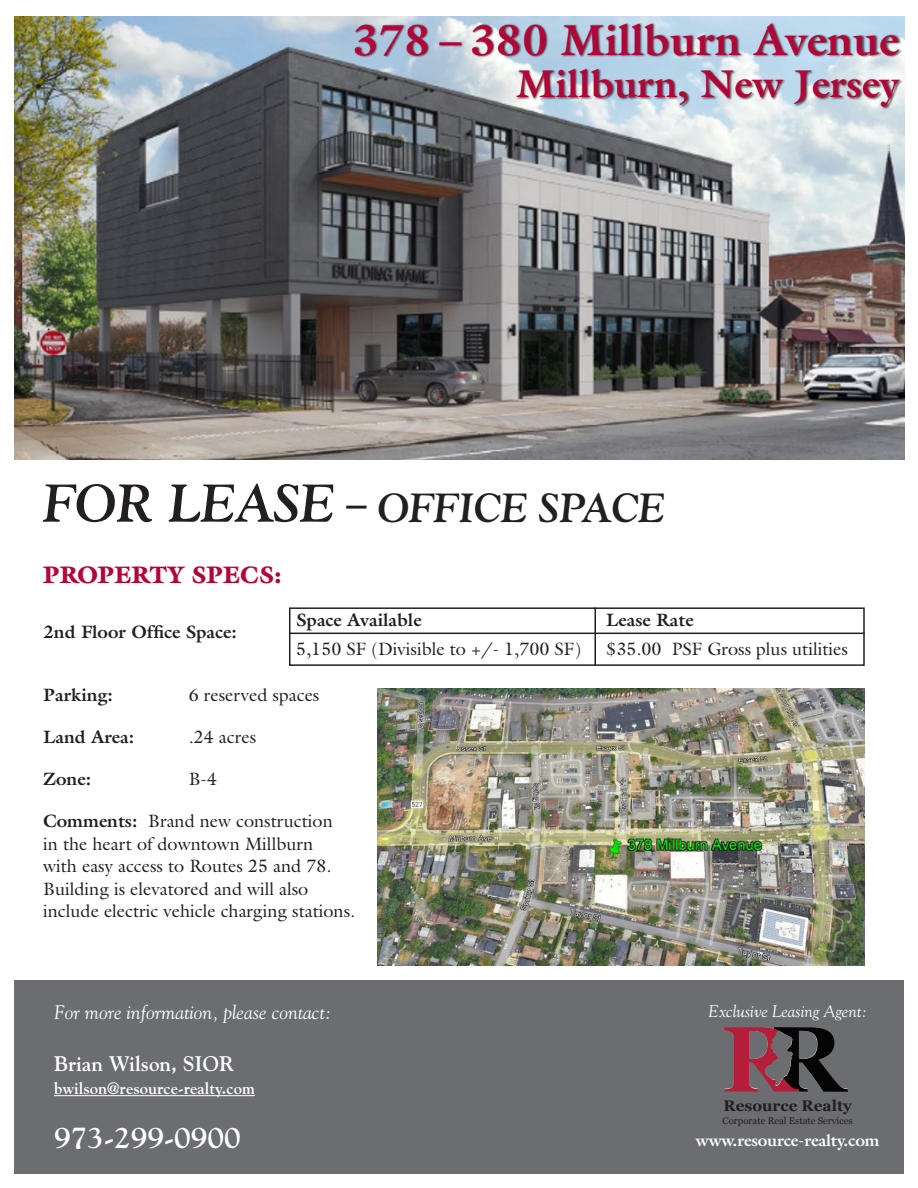
<style>
.page{position:relative;width:918px;height:1188px;background:#fff}
.page>*{position:absolute;margin:0;border:0;box-sizing:border-box;transform-origin:0 0}
.t1{font:700 43.5px "Galliard";color:#b30437}
.t2{font:italic 700 40.5px "Goudy";color:#231f20}
.t3{font:700 39px "Galliard";color:#b30437}
.t4{font:700 30px "Goudy";color:#fff}
.t5{font:900 24px "Galliard";color:#b30437}
.t6{font:700 21px "Goudy";color:#fff}
.t7{font:italic 19.5px "Goudy";color:#fff}
.t8{font:18px/22.5px "Galliard";color:#231f20}
.t9{font:700 18px "Galliard";color:#231f20}
.t10{font:700 16.65px "Galliard";letter-spacing:-.015em;color:#fff}
.t11{font:italic 16.65px "Goudy";color:#fff}
.t12{font:700 16.5px "Goudy";color:#fff}
.t13{font:700 15.45px "Georgia";color:#231f20}
.t14{font:9.6px "Georgia";color:#231f20}
.s1{font-size:52.8px}
.s2{font-weight:700}
</style>
<div class="page">
<div style="left:289px;top:607px;width:576px;height:59px;border:2px solid #231f20"></div>
<img style="left:14px;top:17px;width:890px;height:442px">
<div style="left:14px;top:981px;width:890px;height:193px;background:#6c6d70"></div>
<hr style="left:54px;top:1095px;width:201px;height:1px;background:#fff">
<img style="left:724px;top:1027px;width:124px;height:65px">
<div style="left:354px;top:22px;width:548px;height:87px;background:#231f20;opacity:.75"></div>
<img style="left:378px;top:689px;width:486px;height:277px">
<hr style="left:594px;top:607px;width:2px;height:59px;background:#231f20">
<hr style="left:289px;top:633px;width:576px;height:1px;background:#231f20">
<p class="t1" style="left:352px;top:12px;width:548px">378 – 380 Millburn Avenue</p>
<p class="t3" style="left:516px;top:58px;width:384px">Millburn, New Jersey</p>
<p class="t2" style="left:43px;top:482px;width:624px"><span class="s1">FOR LEASE</span> – OFFICE SPACE</p>
<p class="t5" style="left:43px;top:560px;width:240px">PROPERTY SPECS:</p>
<p class="t9" style="left:43px;top:620px;width:195px">2nd Floor Office Space:</p>
<p class="t9" style="left:296px;top:609px;width:127px">Space Available</p>
<p class="t8" style="left:296px;top:637px;width:287px">5,150 SF (Divisible to +/- 1,700 SF)</p>
<p class="t9" style="left:43px;top:683px;width:71px">Parking:</p>
<p class="t8" style="left:189px;top:683px;width:132px">6 reserved spaces</p>
<p class="t9" style="left:43px;top:725px;width:93px">Land Area:</p>
<p class="t8" style="left:189px;top:725px;width:69px">.24 acres</p>
<p class="t9" style="left:43px;top:767px;width:49px">Zone:</p>
<p class="t8" style="left:189px;top:767px;width:30px">B-4</p>
<p class="t8" style="left:43px;top:809px;width:313px"><span class="s2">Comments:</span> Brand new construction<br>in the heart of downtown Millburn<br>with easy access to Routes 25 and 78.<br>Building is elevatored and will also include electric vehicle charging stations.</p>
<p class="t9" style="left:606px;top:609px;width:89px">Lease Rate</p>
<p class="t8" style="left:606px;top:637px;width:243px">$35.00 PSF Gross plus utilities</p>
<p class="t7" style="left:54px;top:1000px;width:279px">For more information, please contact:</p>
<p class="t6" style="left:54px;top:1051px;width:182px">Brian Wilson, SIOR</p>
<p class="t12" style="left:54px;top:1078px;width:202px">bwilson@resource-realty.com</p>
<p class="t4" style="left:54px;top:1119px;width:188px">973-299-0900</p>
<p class="t10" style="left:696px;top:1129px;width:185px">www.resource-realty.com</p>
<p class="t11" style="left:709px;top:1001px;width:160px">Exclusive Leasing Agent:</p>
<p class="t13" style="left:723px;top:1097px;width:130px">Resource Realty</p>
<p class="t14" style="left:723px;top:1115px;width:132px">Corporate Real Estate Services</p>
</div>
